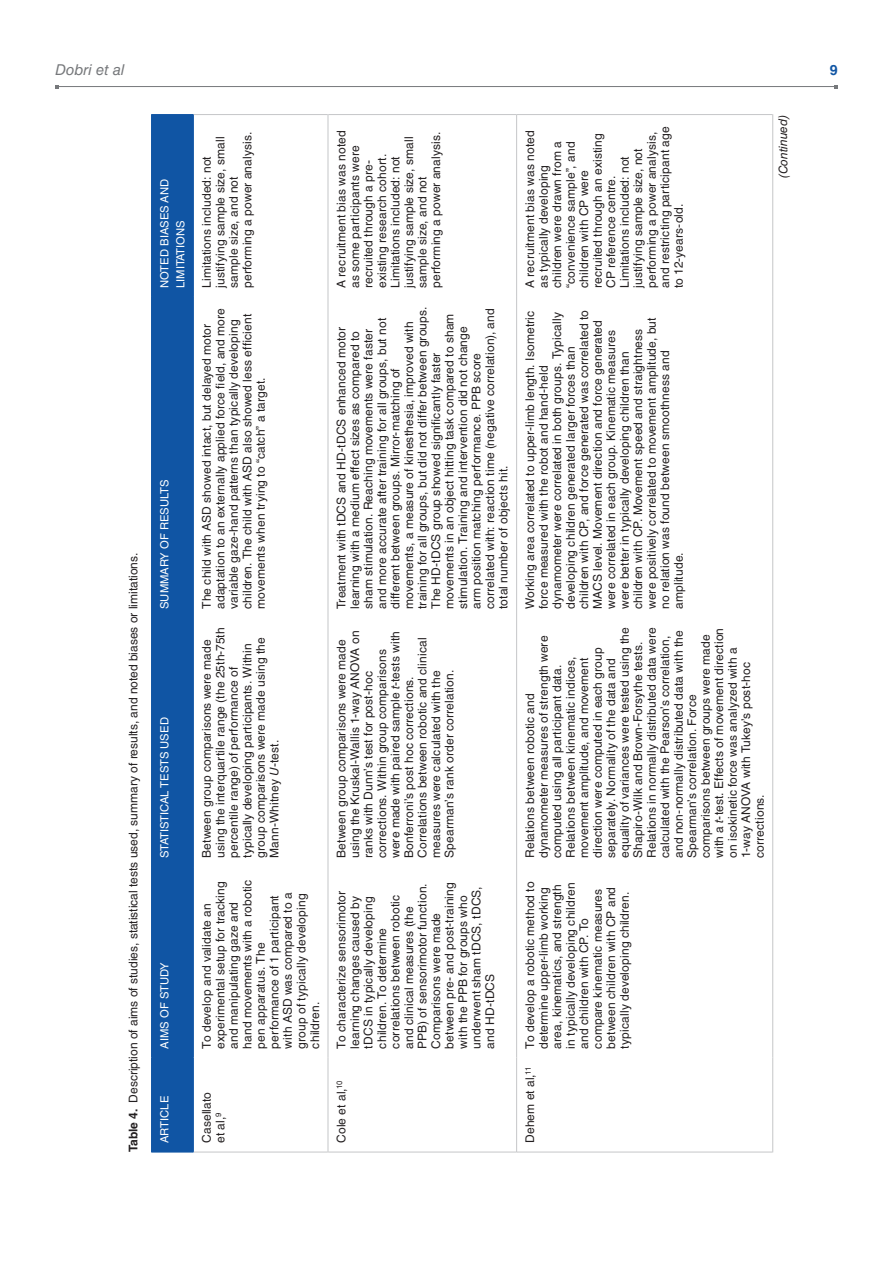
<style>
.page{position:relative;width:893px;height:1263px;background:#fff}
.page>*{position:absolute;margin:0;border:0;box-sizing:border-box;transform-origin:0 0}
.t1{font:italic 15px "Helvetica LT Std";color:#76787b}
.t2{font:700 14.25px "Helvetica LT Std";color:#1055a4}
.t3{font:12px/13.5px "Helvetica LT Std";letter-spacing:.015em;color:#231f20}
.t4{font:italic 12px "Helvetica LT Std";letter-spacing:-.01em;color:#231f20}
.t5{font:11.25px/15.8px "Helvetica LT Std";color:#fff}
.s1{font-weight:700}
.s2{font-style:italic}
</style>
<div class="page">
<hr style="left:57px;top:86px;width:779px;height:1px;background:#76787b">
<div style="left:152px;top:115px;width:41px;height:1037px;background:#1055a4"></div>
<hr style="left:151px;top:1057px;width:1px;height:95px;background:#1055a4">
<hr style="left:152px;top:1152px;width:41px;height:1px;background:#1055a4">
<hr style="left:193px;top:1057px;width:1px;height:95px;background:#1055a4">
<hr style="left:151px;top:867px;width:1px;height:190px;background:#1055a4">
<hr style="left:152px;top:1057px;width:41px;height:1px;background:#1055a4">
<hr style="left:193px;top:867px;width:1px;height:190px;background:#1055a4">
<hr style="left:151px;top:618px;width:1px;height:249px;background:#1055a4">
<hr style="left:152px;top:867px;width:41px;height:1px;background:#1055a4">
<hr style="left:193px;top:618px;width:1px;height:249px;background:#1055a4">
<hr style="left:151px;top:297px;width:1px;height:321px;background:#1055a4">
<hr style="left:152px;top:618px;width:41px;height:1px;background:#1055a4">
<hr style="left:193px;top:297px;width:1px;height:321px;background:#1055a4">
<hr style="left:151px;top:114px;width:1px;height:183px;background:#1055a4">
<hr style="left:152px;top:297px;width:41px;height:1px;background:#1055a4">
<hr style="left:152px;top:114px;width:41px;height:1px;background:#1055a4">
<hr style="left:193px;top:114px;width:1px;height:183px;background:#1055a4">
<hr style="left:194px;top:1152px;width:134px;height:1px;background:#c5c6c8">
<hr style="left:194px;top:114px;width:134px;height:1px;background:#c5c6c8">
<hr style="left:328px;top:1057px;width:1px;height:95px;background:#c5c6c8">
<hr style="left:328px;top:1152px;width:188px;height:1px;background:#c5c6c8">
<hr style="left:328px;top:867px;width:1px;height:190px;background:#c5c6c8">
<hr style="left:328px;top:618px;width:1px;height:249px;background:#c5c6c8">
<hr style="left:328px;top:297px;width:1px;height:321px;background:#c5c6c8">
<hr style="left:328px;top:114px;width:1px;height:183px;background:#c5c6c8">
<hr style="left:328px;top:114px;width:188px;height:1px;background:#c5c6c8">
<hr style="left:516px;top:1057px;width:1px;height:95px;background:#c5c6c8">
<hr style="left:517px;top:1152px;width:255px;height:1px;background:#c5c6c8">
<hr style="left:516px;top:867px;width:1px;height:190px;background:#c5c6c8">
<hr style="left:516px;top:618px;width:1px;height:249px;background:#c5c6c8">
<hr style="left:516px;top:297px;width:1px;height:321px;background:#c5c6c8">
<hr style="left:516px;top:114px;width:1px;height:183px;background:#c5c6c8">
<hr style="left:517px;top:114px;width:255px;height:1px;background:#c5c6c8">
<hr style="left:772px;top:1057px;width:1px;height:95px;background:#c5c6c8">
<hr style="left:772px;top:867px;width:1px;height:190px;background:#c5c6c8">
<hr style="left:772px;top:618px;width:1px;height:249px;background:#c5c6c8">
<hr style="left:772px;top:297px;width:1px;height:321px;background:#c5c6c8">
<hr style="left:772px;top:114px;width:1px;height:183px;background:#c5c6c8">
<p class="t1" style="left:55px;top:61px;width:71px">Dobri et al</p>
<p class="t2" style="left:830px;top:61px;width:9px">9</p>
<p class="t3" style="left:127px;top:1152px;width:601px;rotate:-90deg"><span class="s1">Table 4.</span> Description of aims of studies, statistical tests used, summary of results, and noted biases or limitations.</p>
<p class="t5" style="left:157px;top:288px;width:110px;rotate:-90deg">Notedbiasesand limitations</p>
<p class="t5" style="left:157px;top:609px;width:129px;rotate:-90deg">Summary of results</p>
<p class="t5" style="left:157px;top:858px;width:141px;rotate:-90deg">Statisticaltestsused</p>
<p class="t5" style="left:157px;top:1048px;width:88px;rotate:-90deg">Aims of study</p>
<p class="t3" style="left:200px;top:288px;width:158px;rotate:-90deg">Limitations included: not justifying sample size, small sample size, and not performing a power analysis.</p>
<p class="t3" style="left:200px;top:609px;width:302px;rotate:-90deg">The child with ASD showed intact, but delayed motor adaptation to an externally applied force field, and more variable gaze-hand patterns than typically developing children. The child with ASD also showed less efficient movements when trying to “catch” a target.</p>
<p class="t3" style="left:200px;top:858px;width:232px;rotate:-90deg">Between group comparisons were made using the interquartile range (the 25th-75th percentile range) of performance of typically developing participants. Within group comparisons were made using the Mann-Whitney <span class="s2">U</span>-test.</p>
<p class="t3" style="left:200px;top:1048px;width:170px;rotate:-90deg">To develop and validate an experimental setup for tracking and manipulating gaze and hand movements with a robotic pen apparatus. The performance of 1 participant with ASD was compared to a group of typically developing children.</p>
<p class="t5" style="left:157px;top:1143px;width:47px;rotate:-90deg">Article</p>
<p class="t3" style="left:200px;top:1143px;width:52px;rotate:-90deg">Casellato et al,<sup>9</sup></p>
<p class="t3" style="left:335px;top:288px;width:159px;rotate:-90deg">A recruitment bias was noted as some participants were recruited through a pre&shy;existing research cohort.<br>Limitations included: not justifying sample size, small sample size, and not performing a power analysis.</p>
<p class="t3" style="left:335px;top:609px;width:304px;rotate:-90deg">Treatment with tDCS and HD-tDCS enhanced motor learning with a medium effect sizes as compared to sham stimulation. Reaching movements were faster and more accurate after training for all groups, but not different between groups. Mirror-matching of movements, a measure of kinesthesia, improved with training for all groups, but did not differ between groups.<br>The HD-tDCS group showed significantly faster movements in an object hitting task compared to sham stimulation. Training and intervention did not change arm position matching performance. PPB score correlated with: reaction time (negative correlation), and total number of objects hit.</p>
<p class="t3" style="left:335px;top:858px;width:229px;rotate:-90deg">Between group comparisons were made using the Kruskal-Wallis 1-way ANOVA on ranks with Dunn’s test for post-hoc corrections. Within group comparisons were made with paired sample <span class="s2">t</span>-tests with Bonferroni’s post hoc corrections.<br>Correlations between robotic and clinical measures were calculated with the Spearman’s rank order correlation.</p>
<p class="t3" style="left:335px;top:1048px;width:168px;rotate:-90deg">To characterize sensorimotor learning changes caused by tDCS in typically developing children. To determine correlations between robotic and clinical measures (the<br>PPB) of sensorimotor function.<br>Comparisons were made between pre- and post-training with the PPB for groups who underwent sham tDCS, tDCS, and HD-tDCS</p>
<p class="t3" style="left:335px;top:1143px;width:64px;rotate:-90deg">Cole et al,<sup>10</sup></p>
<p class="t3" style="left:523px;top:288px;width:163px;rotate:-90deg">A recruitment bias was noted as typically developing children were drawn from a “convenience sample”, and children with CP were recruited through an existing<br>CP reference centre.<br>Limitations included: not justifying sample size, not performing a power analysis, and restricting participant age to 12-years-old.</p>
<p class="t4" style="left:776px;top:178px;width:66px;rotate:-90deg">(Continued)</p>
<p class="t3" style="left:523px;top:609px;width:300px;rotate:-90deg">Working area correlated to upper-limb length. Isometric force measured with the robot and hand-held dynamometer were correlated in both groups. Typically developing children generated larger forces than children with CP, and force generated was correlated to MACS level. Movement direction and force generated were correlated in each group. Kinematic measures were better in typically developing children than children with CP. Movement speed and straightness were positively correlated to movement amplitude, but no relation was found between smoothness and amplitude.</p>
<p class="t3" style="left:523px;top:858px;width:232px;rotate:-90deg">Relations between robotic and dynamometer measures of strength were computed using all participant data.<br>Relations between kinematic indices, movement amplitude, and movement direction were computed in each group separately. Normality of the data and equality of variances were tested using the Shapiro-Wilk and Brown-Forsythe tests.<br>Relations in normally distributed data were calculated with the Pearson’s correlation, and non-normally distributed data with the Spearman’s correlation. Force comparisons between groups were made with a <span class="s2">t</span>-test. Effects of movement direction on isokinetic force was analyzed with a 1-way ANOVA with Tukey’s post-hoc corrections.</p>
<p class="t3" style="left:523px;top:1048px;width:169px;rotate:-90deg">To develop a robotic method to determine upper-limb working area, kinematics, and strength in typically developing children and children with CP. To compare kinematic measures between children with CP and typically developing children.</p>
<p class="t3" style="left:523px;top:1143px;width:78px;rotate:-90deg">Dehem et al,<sup>11</sup></p>
</div>
